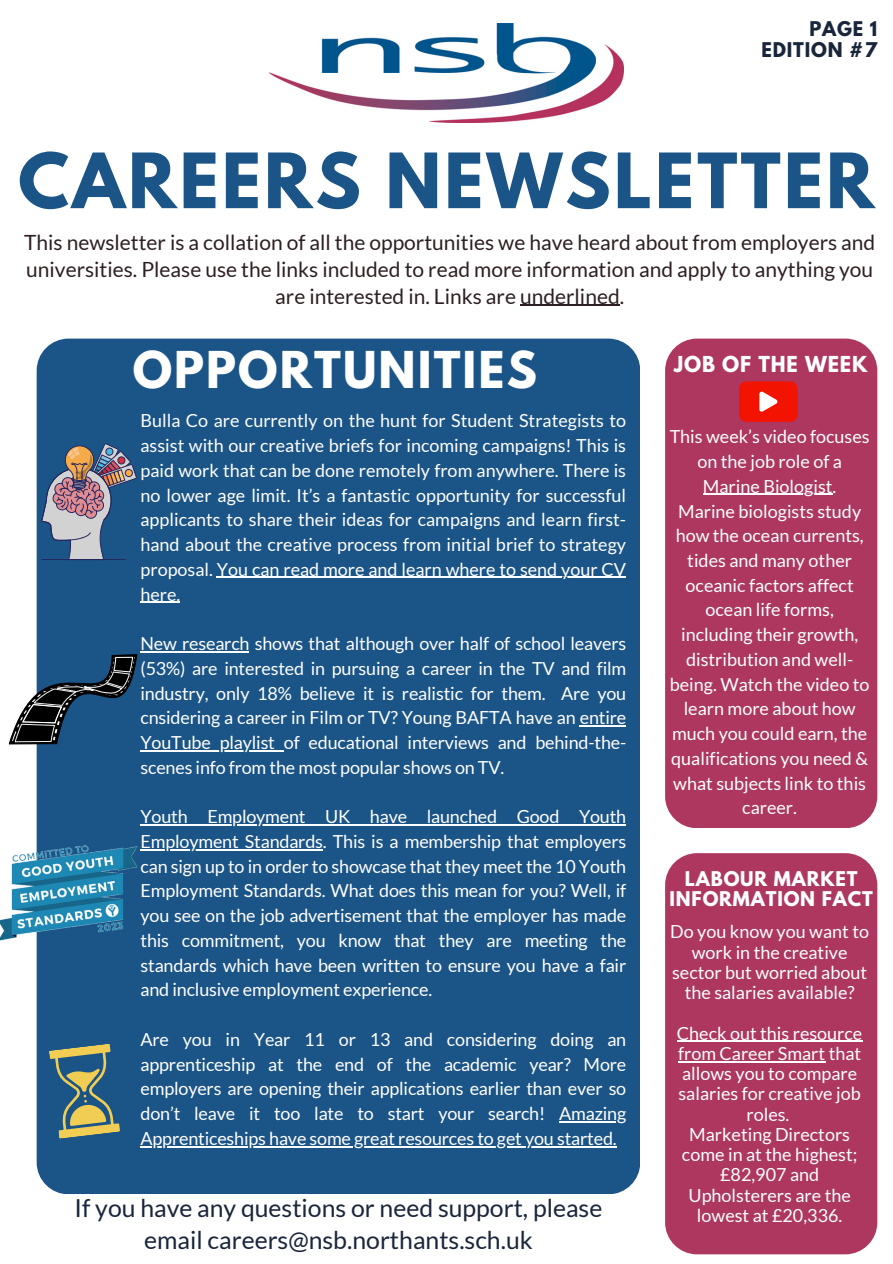
<style>
.page{position:relative;width:893px;height:1264px;background:#fff}
.page>*{position:absolute;margin:0;border:0;box-sizing:border-box;transform-origin:0 0}
.t1{font:700 67.5px "League Spartan";letter-spacing:.045em;color:#1b5487}
.t2{font:700 45px "League Spartan";letter-spacing:.045em;color:#fff}
.t3{font:24.75px/31.7px "Lato";color:#18253b;text-align:center}
.t4{font:21px/27px "Lato";color:#2d1f21;text-align:center}
.t5{font:700 19.5px "League Spartan";letter-spacing:.045em;color:#fff}
.t6{font:18px/24.8px "Lato";color:#fff;text-align:center}
.t7{font:700 18px/20.2px "League Spartan";letter-spacing:.045em;color:#fff;text-align:center}
.t8{font:700 18px "League Spartan";letter-spacing:.045em;color:#18253b}
</style>
<div class="page">
<div style="left:37px;top:338px;width:603px;height:856px;background:#1b5487;border-radius:32px"></div>
<div style="left:665px;top:338px;width:212px;height:490px;background:#ad375f;border-radius:32px"></div>
<div style="left:665px;top:853px;width:212px;height:401px;background:#ad375f;border-radius:32px"></div>
<img style="left:269px;top:24px;width:354px;height:98px">
<hr style="left:520px;top:305px;width:99px;height:1px;background:#2d1f21">
<svg style="left:739px;top:381px;width:58px;height:41px;background:#f02b1b"></svg>
<img style="left:0;top:842px;width:138px;height:99px">
<hr style="left:217px;top:577px;width:409px;height:1px;background:#fff">
<hr style="left:140px;top:601px;width:40px;height:1px;background:#fff">
<hr style="left:140px;top:651px;width:109px;height:1px;background:#fff">
<hr style="left:579px;top:725px;width:47px;height:1px;background:#fff">
<hr style="left:140px;top:750px;width:144px;height:1px;background:#fff">
<hr style="left:140px;top:824px;width:486px;height:1px;background:#fff">
<hr style="left:140px;top:849px;width:183px;height:1px;background:#fff">
<hr style="left:559px;top:1121px;width:67px;height:1px;background:#fff">
<hr style="left:140px;top:1145px;width:476px;height:2px;background:#fff">
<svg style="left:41px;top:443px;width:96px;height:117px"></svg>
<svg style="left:9px;top:631px;width:128px;height:122px"></svg>
<svg style="left:49px;top:1044px;width:71px;height:94px"></svg>
<hr style="left:677px;top:1040px;width:185px;height:1px;background:#fff">
<hr style="left:678px;top:1060px;width:147px;height:2px;background:#fff">
<hr style="left:703px;top:494px;width:129px;height:1px;background:#fff">
<p class="t8" style="left:809px;top:20px;width:69px">PAGE 1</p>
<p class="t8" style="left:761px;top:40px;width:117px">EDITION #7</p>
<p class="t1" style="left:18px;top:147px;width:857px">CAREERS NEWSLETTER</p>
<p class="t4" style="left:24px;top:228px;width:852px">This newsletter is a collation of all the opportunities we have heard about from employers and universities. Please use the links included to read more information and apply to anything you are interested in. Links are underlined.</p>
<p class="t2" style="left:133px;top:348px;width:405px">OPPORTUNITIES</p>
<p class="t5" style="left:674px;top:354px;width:195px">JOB OF THE WEEK</p>
<p class="t6" style="left:140px;top:408px;width:487px;text-align:justify">Bulla Co are currently on the hunt for Student Strategists to assist with our creative briefs for incoming campaigns! This is paid work that can be done remotely from anywhere. There is no lower age limit. It’s a fantastic opportunity for successful applicants to share their ideas for campaigns and learn first&shy;hand about the creative process from initial brief to strategy proposal. You can read more and learn where to send your CV here.</p>
<p class="t6" style="left:140px;top:630px;width:487px;text-align:justify">New research shows that although over half of school leavers (53%) are interested in pursuing a career in the TV and film industry, only 18% believe it is realistic for them. Are you cnsidering a career in Film or TV? Young BAFTA have an entire YouTube playlist of educational interviews and behind-the&shy;scenes info from the most popular shows on TV.</p>
<p class="t6" style="left:140px;top:803px;width:487px;text-align:justify">Youth Employment UK have launched Good Youth Employment Standards. This is a membership that employers can sign up to in order to showcase that they meet the 10 Youth Employment Standards. What does this mean for you? Well, if you see on the job advertisement that the employer has made this commitment, you know that they are meeting the standards which have been written to ensure you have a fair and inclusive employment experience.</p>
<p class="t6" style="left:140px;top:1026px;width:487px;text-align:justify">Are you in Year 11 or 13 and considering doing an apprenticeship at the end of the academic year? More employers are opening their applications earlier than ever so don’t leave it too late to start your search! Amazing Apprenticeships have some great resources to get you started.</p>
<p class="t3" style="left:75px;top:1191px;width:529px">If you have any questions or need support, please email careers@nsb.northants.sch.uk</p>
<p class="t6" style="left:669px;top:424px;width:201px">This week’s video focuses on the job role of a<br>Marine Biologist.</p>
<p class="t6" style="left:669px;top:498px;width:201px">Marine biologists study how the ocean currents, tides and many other oceanic factors affect ocean life forms, including their growth, distribution and well&shy;being. Watch the video to learn more about how much you could earn, the qualifications you need &amp; what subjects link to this career.</p>
<p class="t7" style="left:669px;top:871px;width:205px">LABOUR MARKET<br>INFORMATION FACT</p>
<p class="t6" style="left:670px;top:921px;width:200px;line-height:20.2px">Do you know you want to work in the creative sector but worried about the salaries available?</p>
<p class="t6" style="left:677px;top:1022px;width:187px;line-height:20.2px">Check out this resource from Career Smart that allows you to compare salaries for creative job roles.</p>
<p class="t6" style="left:682px;top:1123px;width:177px;line-height:20.2px">Marketing Directors come in at the highest; £82,907 and<br>Upholsterers are the lowest at £20,336.</p>
</div>
